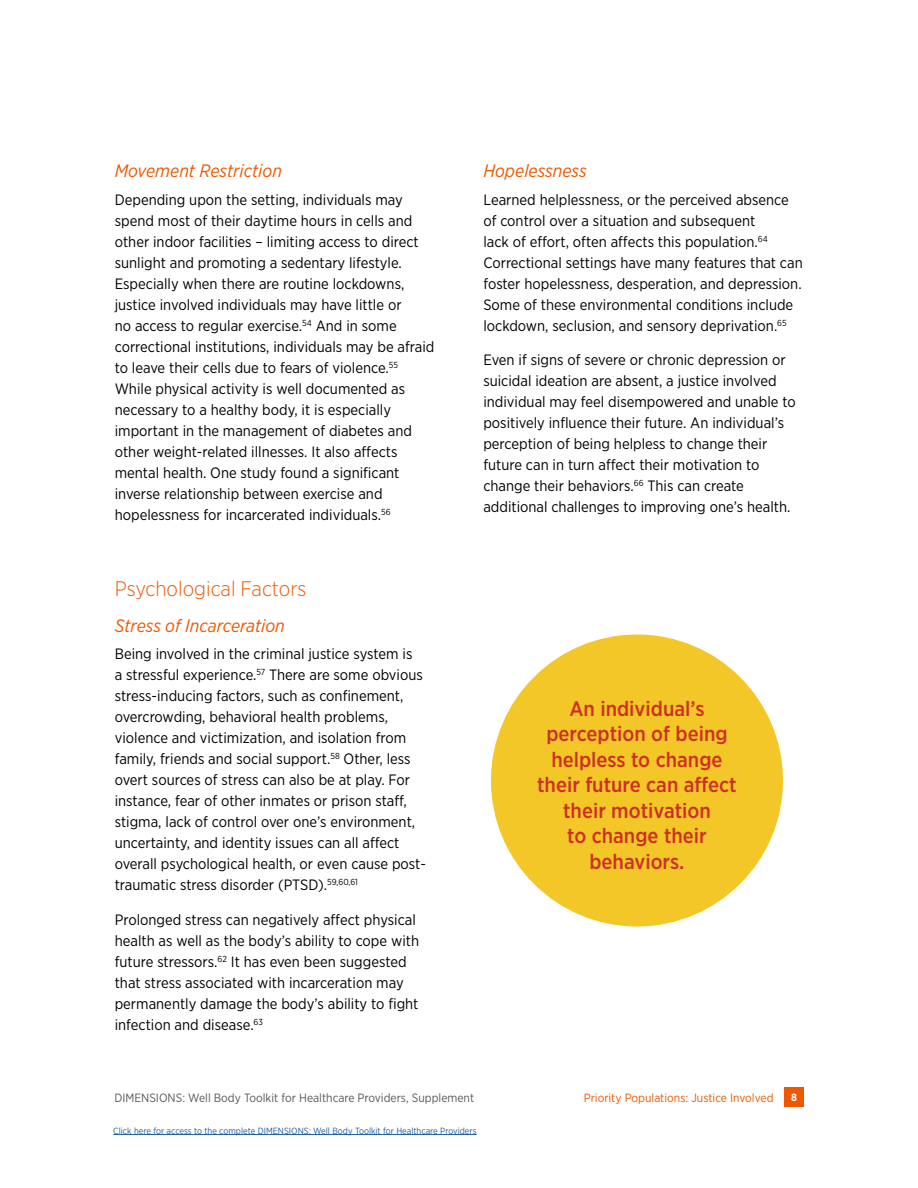
<style>
.page{position:relative;width:918px;height:1188px;background:#fff}
.page>*{position:absolute;margin:0;border:0;box-sizing:border-box;transform-origin:0 0}
.t1{font:500 21px/25.5px "Gotham Narrow";color:#ce2f25;text-align:center}
.t2{font:300 21px "Gotham Narrow";color:#ee5800}
.t3{font:italic 18px "Gotham Narrow";color:#ee5800}
.t4{font:15px/21px "Gotham Narrow";color:#000}
.t5{font:12px "Gotham Narrow";color:#58595b}
.t6{font:12px "Gotham Narrow";color:#ee5800}
.t7{font:700 10.5px "Gotham Narrow";color:#fff}
.t8{font:9px "Gotham Narrow";color:#215e9e}
</style>
<div class="page">
<div style="left:785px;top:1088px;width:19px;height:19px;background:#ee5800"></div>
<hr style="left:113px;top:1134px;width:364px;height:1px;background:#215e9e">
<div style="left:491px;top:635px;width:292px;height:292px;background:#f3c727;border-radius:50%"></div>
<p class="t3" style="left:115px;top:160px;width:169px">Movement Restriction</p>
<p class="t4" style="left:115px;top:189px;width:321px">Depending upon the setting, individuals may spend most of their daytime hours in cells and other indoor facilities – limiting access to direct sunlight and promoting a sedentary lifestyle.<br>Especially when there are routine lockdowns, justice involved individuals may have little or<br>no access to regular exercise.<sup>54</sup> And in some correctional institutions, individuals may be afraid to leave their cells due to fears of violence.<sup>55<br></sup>While physical activity is well documented as necessary to a healthy body, it is especially important in the management of diabetes and other weight-related illnesses. It also affects mental health. One study found a significant inverse relationship between exercise and hopelessness for incarcerated individuals.<sup>56</sup></p>
<h1 class="t2" style="left:115px;top:576px;width:193px">Psychological Factors</h1>
<p class="t3" style="left:115px;top:614px;width:172px">Stress of Incarceration</p>
<p class="t4" style="left:115px;top:643px;width:313px">Being involved in the criminal justice system is<br>a stressful experience.<sup>57</sup> There are some obvious stress-inducing factors, such as confinement, overcrowding, behavioral health problems, violence and victimization, and isolation from family, friends and social support.<sup>58</sup> Other, less overt sources of stress can also be at play. For instance, fear of other inmates or prison staff, stigma, lack of control over one’s environment, uncertainty, and identity issues can all affect overall psychological health, or even cause post&shy;traumatic stress disorder (PTSD).<sup>59,60,61</sup></p>
<p class="t4" style="left:115px;top:909px;width:306px">Prolonged stress can negatively affect physical health as well as the body’s ability to cope with future stressors.<sup>62</sup> It has even been suggested that stress associated with incarceration may permanently damage the body’s ability to fight infection and disease.<sup>63</sup></p>
<p class="t3" style="left:483px;top:160px;width:105px">Hopelessness</p>
<p class="t4" style="left:483px;top:189px;width:321px">Learned helplessness, or the perceived absence of control over a situation and subsequent<br>lack of effort, often affects this population.<sup>64<br></sup>Correctional settings have many features that can foster hopelessness, desperation, and depression.<br>Some of these environmental conditions include lockdown, seclusion, and sensory deprivation.<sup>65</sup></p>
<p class="t4" style="left:483px;top:349px;width:314px">Even if signs of severe or chronic depression or suicidal ideation are absent, a justice involved individual may feel disempowered and unable to positively influence their future. An individual’s perception of being helpless to change their future can in turn affect their motivation to change their behaviors.<sup>66</sup> This can create additional challenges to improving one’s health.</p>
<h1 class="t1" style="left:537px;top:695px;width:201px">An individual’s perception of being helpless to change their future can affect their motivation<br>to change their behaviors.</h1>
<p class="t5" style="left:114px;top:1090px;width:361px">DIMENSIONS: Well Body Toolkit for Healthcare Providers, Supplement</p>
<p class="t6" style="left:584px;top:1090px;width:191px">Priority Populations: Justice Involved</p>
<p class="t7" style="left:791px;top:1091px;width:7px">8</p>
<p class="t8" style="left:113px;top:1125px;width:365px">Click here for access to the complete DIMENSIONS: Well Body Toolkit for Healthcare Providers</p>
</div>
